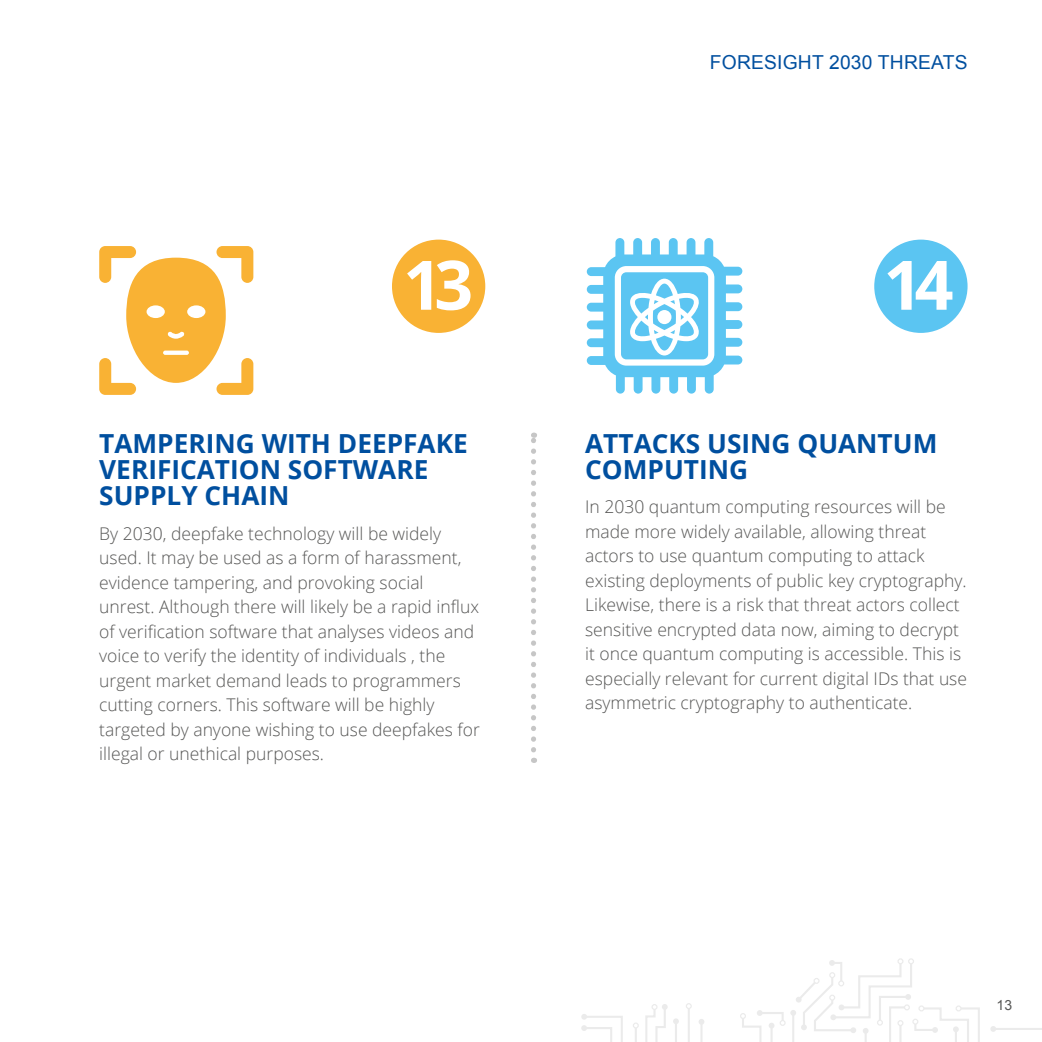
<style>
.page{position:relative;width:1042px;height:1042px;background:#fff}
.page>*{position:absolute;margin:0;border:0;box-sizing:border-box;transform-origin:0 0}
.t1{font:700 68.25px "Open Sans";color:#fff}
.t2{font:700 26.25px/26.2px "Open Sans";color:#004f9f}
.t3{font:19.25px "Arial";letter-spacing:.01em;color:#004f9f}
.t4{font:300 17.5px/24.5px "Open Sans";color:#575756}
.t5{font:14px "Arial";color:#575756}
</style>
<div class="page">
<svg style="left:990px;top:1026px;width:52px;height:6px"></svg>
<svg style="left:581px;top:1003px;width:123px;height:39px"></svg>
<svg style="left:740px;top:958px;width:240px;height:84px"></svg>
<svg style="left:531px;top:432px;width:5px;height:318px"></svg>
<div style="left:392px;top:240px;width:93px;height:93px;background:#f9b234;border-radius:50%"></div>
<div style="left:874px;top:240px;width:93px;height:93px;background:#5bc5f2;border-radius:50%"></div>
<svg style="left:99px;top:246px;width:154px;height:149px"></svg>
<div style="left:615px;top:238px;width:9px;height:24px;background:#5bc5f2;border-radius:4px"></div>
<div style="left:633px;top:238px;width:9px;height:24px;background:#5bc5f2;border-radius:4px"></div>
<div style="left:651px;top:238px;width:9px;height:24px;background:#5bc5f2;border-radius:4px"></div>
<div style="left:669px;top:238px;width:9px;height:24px;background:#5bc5f2;border-radius:4px"></div>
<div style="left:686px;top:238px;width:9px;height:24px;background:#5bc5f2;border-radius:4px"></div>
<div style="left:704px;top:238px;width:9px;height:24px;background:#5bc5f2;border-radius:4px"></div>
<div style="left:616px;top:369px;width:9px;height:25px;background:#5bc5f2;border-radius:4px"></div>
<div style="left:634px;top:369px;width:8px;height:25px;background:#5bc5f2;border-radius:4px"></div>
<div style="left:651px;top:369px;width:9px;height:25px;background:#5bc5f2;border-radius:4px"></div>
<div style="left:669px;top:369px;width:9px;height:25px;background:#5bc5f2;border-radius:4px"></div>
<div style="left:687px;top:369px;width:9px;height:25px;background:#5bc5f2;border-radius:4px"></div>
<div style="left:705px;top:369px;width:9px;height:25px;background:#5bc5f2;border-radius:4px"></div>
<div style="left:587px;top:356px;width:24px;height:9px;background:#5bc5f2;border-radius:4px"></div>
<div style="left:587px;top:338px;width:24px;height:9px;background:#5bc5f2;border-radius:4px"></div>
<div style="left:587px;top:320px;width:24px;height:9px;background:#5bc5f2;border-radius:4px"></div>
<div style="left:587px;top:303px;width:24px;height:9px;background:#5bc5f2;border-radius:4px"></div>
<div style="left:587px;top:285px;width:24px;height:9px;background:#5bc5f2;border-radius:4px"></div>
<div style="left:587px;top:267px;width:24px;height:9px;background:#5bc5f2;border-radius:4px"></div>
<div style="left:718px;top:356px;width:24px;height:8px;background:#5bc5f2;border-radius:4px"></div>
<div style="left:718px;top:338px;width:24px;height:9px;background:#5bc5f2;border-radius:4px"></div>
<div style="left:718px;top:320px;width:24px;height:9px;background:#5bc5f2;border-radius:4px"></div>
<div style="left:718px;top:302px;width:24px;height:9px;background:#5bc5f2;border-radius:4px"></div>
<div style="left:718px;top:284px;width:24px;height:9px;background:#5bc5f2;border-radius:4px"></div>
<div style="left:718px;top:267px;width:24px;height:9px;background:#5bc5f2;border-radius:4px"></div>
<svg style="left:603px;top:254px;width:123px;height:123px"></svg>
<p class="t3" style="left:710px;top:50px;width:259px">FORESIGHT 2030 THREATS</p>
<h1 class="t1" style="left:403px;top:237px;width:72px">13</h1>
<h1 class="t1" style="left:883px;top:237px;width:72px">14</h1>
<h2 class="t2" style="left:99px;top:429px;width:370px">TAMPERING WITH DEEPFAKE<br>VERIFICATION SOFTWARE<br>SUPPLY CHAIN</h2>
<p class="t4" style="left:99px;top:520px;width:382px">By 2030, deepfake technology will be widely used. It may be used as a form of harassment, evidence tampering, and provoking social unrest. Although there will likely be a rapid influx of verification software that analyses videos and voice to verify the identity of individuals , the urgent market demand leads to programmers cutting corners. This software will be highly targeted by anyone wishing to use deepfakes for illegal or unethical purposes.</p>
<h2 class="t2" style="left:585px;top:429px;width:354px">ATTACKS USING QUANTUM<br>COMPUTING</h2>
<p class="t4" style="left:585px;top:494px;width:383px">In 2030 quantum computing resources will be made more widely available, allowing threat actors to use quantum computing to attack existing deployments of public key cryptography.<br>Likewise, there is a risk that threat actors collect sensitive encrypted data now, aiming to decrypt it once quantum computing is accessible. This is especially relevant for current digital IDs that use asymmetric cryptography to authenticate.</p>
<p class="t5" style="left:996px;top:996px;width:17px">13</p>
</div>
